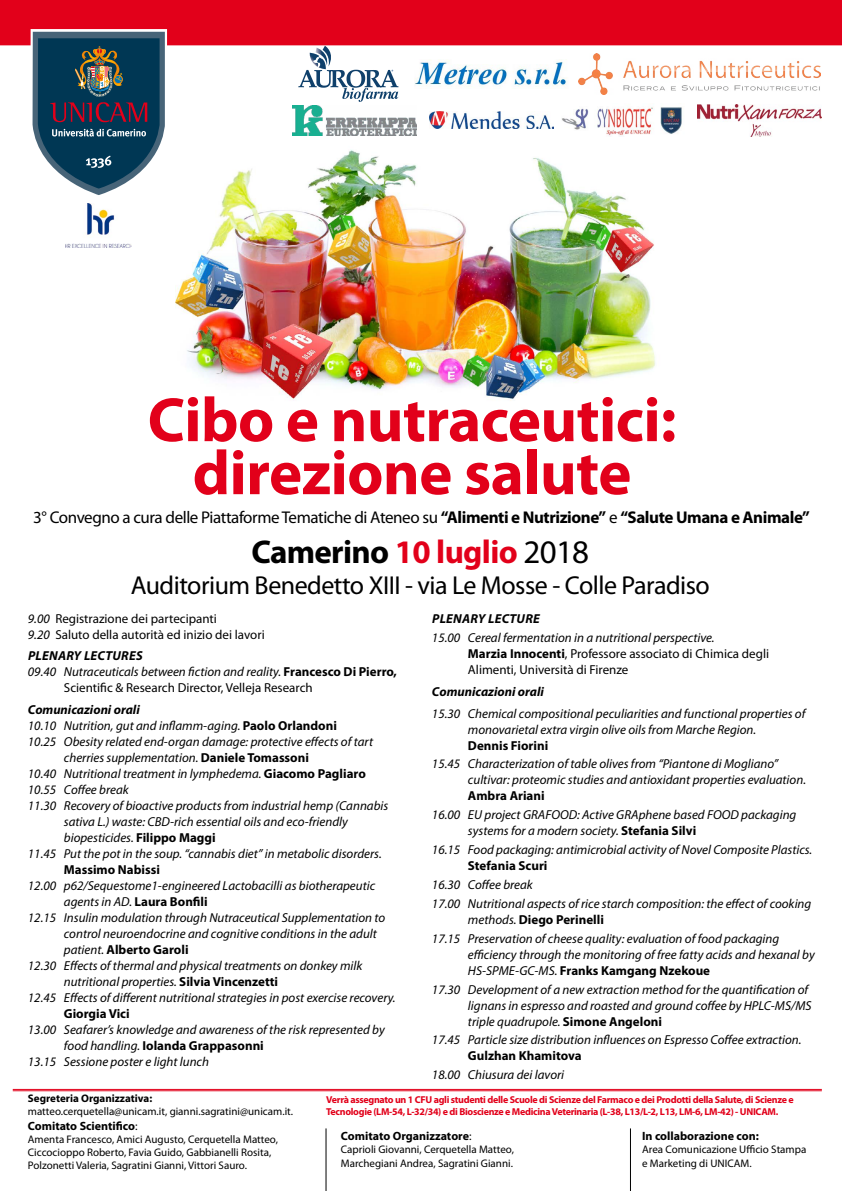
<style>
.page{position:relative;width:842px;height:1191px;background:#fff}
.page>*{position:absolute;margin:0;border:0;box-sizing:border-box;transform-origin:0 0}
.t1{font:700 63px/53px "Myriad Pro";letter-spacing:-.01em;color:#e2001a;text-align:center}
.t2{font:700 33px "Myriad Pro";letter-spacing:-.02em;color:#000}
.t3{font:26px "Myriad Pro";letter-spacing:-.02em;color:#000}
.t4{font:17px "Myriad Pro";letter-spacing:-.025em;color:#000}
.t5{font:italic 13px/16px "Myriad Pro";color:#000}
.t6{font:13px/16px "Myriad Pro";color:#000}
.t7{font:700 13px "Myriad Pro";color:#000}
.t8{font:italic 700 13px "Myriad Pro";color:#000}
.t9{font:italic 700 13px "Myriad Pro";letter-spacing:.02em;color:#000}
.t10{font:700 12px "Myriad Pro";color:#000}
.t11{font:11px/13.2px "Myriad Pro";color:#000}
.t12{font:700 11px "Myriad Pro";color:#000}
.t13{font:700 10px/12px "Myriad Pro";letter-spacing:-.03em;color:#e2001a}
.s1{font-weight:700}
.s2{color:#e2001a}
.s3{font-weight:400}
.s4{font-style:italic}
.s5{font-weight:700;font-style:normal}
.s6{font-weight:400;font-style:italic}
</style>
<div class="page">
<img style="left:176px;top:198px;width:479px;height:196px">
<hr style="left:326px;top:1128px;width:1px;height:63px;background:#000">
<hr style="left:630px;top:1128px;width:1px;height:63px;background:#000">
<hr style="left:13px;top:1089px;width:809px;height:1px;background:#e2001a">
<hr style="left:13px;top:1090px;width:809px;height:1px;background:#e2001a">
<img style="left:66px;top:203px;width:66px;height:45px">
<svg style="left:0;top:0;width:842px;height:198px"></svg>
<h1 class="t1" style="left:148px;top:394px;width:530px">Cibo e nutraceutici: direzione salute</h1>
<h3 class="t4" style="left:33px;top:508px;width:778px">3° Convegno a cura delle Piattaforme Tematiche di Ateneo su <span class="s1">“Alimenti e Nutrizione”</span> e <span class="s1">“Salute Umana e Animale”</span></h3>
<h2 class="t2" style="left:251px;top:533px;width:339px">Camerino <span class="s2">10 luglio</span> <span class="s3">2018</span></h2>
<h3 class="t3" style="left:131px;top:571px;width:581px">Auditorium Benedetto XIII - via Le Mosse - Colle Paradiso</h3>
<p class="t6" style="left:28px;top:611px;width:238px;line-height:15.6px"><span class="s4">9.00</span> Registrazione dei partecipanti<br><span class="s4">9.20</span> Saluto della autorità ed inizio dei lavori</p>
<p class="t9" style="left:28px;top:648px;width:116px">PLENARY LECTURES</p>
<p class="t5" style="left:28px;top:664px;width:371px">09.40 Nutraceuticals between fiction and reality. <span class="s5">Francesco Di Pierro,</span></p>
<p class="t6" style="left:64px;top:680px;width:250px">Scientific &amp; Research Director, Velleja Research</p>
<p class="t8" style="left:28px;top:702px;width:113px">Comunicazioni orali</p>
<p class="t5" style="left:28px;top:717px;width:311px">10.10 Nutrition, gut and inflamm-aging. <span class="s5">Paolo Orlandoni</span></p>
<p class="t5" style="left:28px;top:733px;width:347px">10.25 Obesity related end-organ damage: protective effects of tart</p>
<p class="t5" style="left:64px;top:749px;width:247px">cherries supplementation. <span class="s5">Daniele Tomassoni</span></p>
<p class="t5" style="left:28px;top:765px;width:339px">10.40 Nutritional treatment in lymphedema. <span class="s5">Giacomo Pagliaro</span></p>
<p class="t5" style="left:28px;top:781px;width:102px">10.55 Coffee break</p>
<p class="t5" style="left:28px;top:797px;width:362px">11.30 Recovery of bioactive products from industrial hemp (Cannabis</p>
<p class="t5" style="left:64px;top:813px;width:286px">sativa L.) waste: CBD-rich essential oils and eco-friendly</p>
<p class="t5" style="left:64px;top:829px;width:153px">biopesticides. <span class="s5">Filippo Maggi</span></p>
<p class="t5" style="left:28px;top:845px;width:355px">11.45 Put the pot in the soup. “cannabis diet” in metabolic disorders.</p>
<p class="t7" style="left:64px;top:862px;width:98px">Massimo Nabissi</p>
<p class="t5" style="left:28px;top:878px;width:349px">12.00 p62/Sequestome1-engineered Lactobacilli as biotherapeutic</p>
<p class="t7" style="left:64px;top:894px;width:145px"><span class="s6">agents in AD.</span> Laura Bonfili</p>
<p class="t5" style="left:28px;top:910px;width:359px">12.15 Insulin modulation through Nutraceutical Supplementation to</p>
<p class="t5" style="left:64px;top:926px;width:314px">control neuroendocrine and cognitive conditions in the adult</p>
<p class="t7" style="left:64px;top:942px;width:126px"><span class="s6">patient.</span> Alberto Garoli</p>
<p class="t5" style="left:28px;top:958px;width:336px">12.30 Effects of thermal and physical treatments on donkey milk</p>
<p class="t5" style="left:64px;top:974px;width:216px">nutritional properties. <span class="s5">Silvia Vincenzetti</span></p>
<p class="t5" style="left:28px;top:990px;width:369px">12.45 Effects of different nutritional strategies in post exercise recovery.</p>
<p class="t7" style="left:64px;top:1006px;width:67px">Giorgia Vici</p>
<p class="t5" style="left:28px;top:1022px;width:358px">13.00 Seafarer’s knowledge and awareness of the risk represented by</p>
<p class="t7" style="left:64px;top:1038px;width:201px"><span class="s6">food handling.</span> Iolanda Grappasonni</p>
<p class="t5" style="left:28px;top:1054px;width:183px">13.15 Sessione poster e light lunch</p>
<p class="t9" style="left:432px;top:611px;width:109px">PLENARY LECTURE</p>
<p class="t6" style="left:468px;top:630px;width:303px;text-indent:-36px"><span class="s4">15.00 Cereal fermentation in a nutritional perspective.<br></span><span class="s1">Marzia Innocenti</span>, Professore associato di Chimica degli<br>Alimenti, Università di Firenze</p>
<p class="t8" style="left:432px;top:684px;width:113px">Comunicazioni orali</p>
<p class="t5" style="left:468px;top:705px;width:339px;text-indent:-36px">15.30 Chemical compositional peculiarities and functional properties of monovarietal extra virgin olive oils from Marche Region.</p>
<p class="t7" style="left:468px;top:738px;width:82px">Dennis Fiorini</p>
<p class="t5" style="left:468px;top:756px;width:340px;text-indent:-36px">15.45 Characterization of table olives from “Piantone di Mogliano” cultivar: proteomic studies and antioxidant properties evaluation.</p>
<p class="t7" style="left:468px;top:788px;width:78px">Ambra Ariani</p>
<p class="t5" style="left:468px;top:807px;width:330px;text-indent:-36px">16.00 EU project GRAFOOD: Active GRAphene based FOOD packaging systems for a modern society. <span class="s5">Stefania Silvi</span></p>
<p class="t5" style="left:432px;top:842px;width:382px">16.15 Food packaging: antimicrobial activity of Novel Composite Plastics.</p>
<p class="t7" style="left:468px;top:858px;width:81px">Stefania Scuri</p>
<p class="t5" style="left:432px;top:875px;width:381px;line-height:18.8px">16.30 Coffee break<br>17.00 Nutritional aspects of rice starch composition: the effect of cooking</p>
<p class="t5" style="left:432px;top:910px;width:349px;line-height:18.8px;text-indent:36px">methods. <span class="s5">Diego Perinelli<br></span>17.15 Preservation of cheese quality: evaluation of food packaging</p>
<p class="t5" style="left:468px;top:946px;width:348px">efficiency through the monitoring of free fatty acids and hexanal by<br>HS-SPME-GC-MS. <span class="s5">Franks Kamgang Nzekoue</span></p>
<p class="t5" style="left:468px;top:981px;width:345px;text-indent:-36px">17.30 Development of a new extraction method for the quantification of lignans in espresso and roasted and ground coffee by HPLC-MS/MS triple quadrupole. <span class="s5">Simone Angeloni</span></p>
<p class="t5" style="left:432px;top:1032px;width:371px">17.45 Particle size distribution influences on Espresso Coffee extraction.</p>
<p class="t7" style="left:468px;top:1048px;width:115px">Gulzhan Khamitova</p>
<p class="t5" style="left:432px;top:1067px;width:134px">18.00 Chiusura dei lavori</p>
<p class="t13" style="left:326px;top:1093px;width:469px">Verrà assegnato un 1 CFU agli studenti delle Scuole di Scienze del Farmaco e dei Prodotti della Salute, di Scienze e<br>Tecnologie (LM-54, L-32/34) e di Bioscienze e Medicina Veterinaria (L-38, L13/L-2, L13, LM-6, LM-42) - UNICAM.</p>
<p class="t12" style="left:28px;top:1092px;width:126px">Segreteria Organizzativa:</p>
<p class="t11" style="left:28px;top:1105px;width:267px">matteo.cerquetella@unicam.it, gianni.sagratini@unicam.it.</p>
<p class="t10" style="left:28px;top:1118px;width:111px">Comitato Scientifico<span class="s3">:</span></p>
<p class="t11" style="left:28px;top:1132px;width:252px">Amenta Francesco, Amici Augusto, Cerquetella Matteo,<br>Ciccocioppo Roberto, Favia Guido, Gabbianelli Rosita,<br>Polzonetti Valeria, Sagratini Gianni, Vittori Sauro.</p>
<p class="t10" style="left:341px;top:1129px;width:132px">Comitato Organizzatore<span class="s3">:</span></p>
<p class="t10" style="left:642px;top:1129px;width:118px">In collaborazione con:</p>
<p class="t11" style="left:642px;top:1143px;width:166px">Area Comunicazione Ufficio Stampa e Marketing di UNICAM.</p>
<p class="t11" style="left:341px;top:1143px;width:175px">Caprioli Giovanni, Cerquetella Matteo,<br>Marchegiani Andrea, Sagratini Gianni.</p>
</div>
